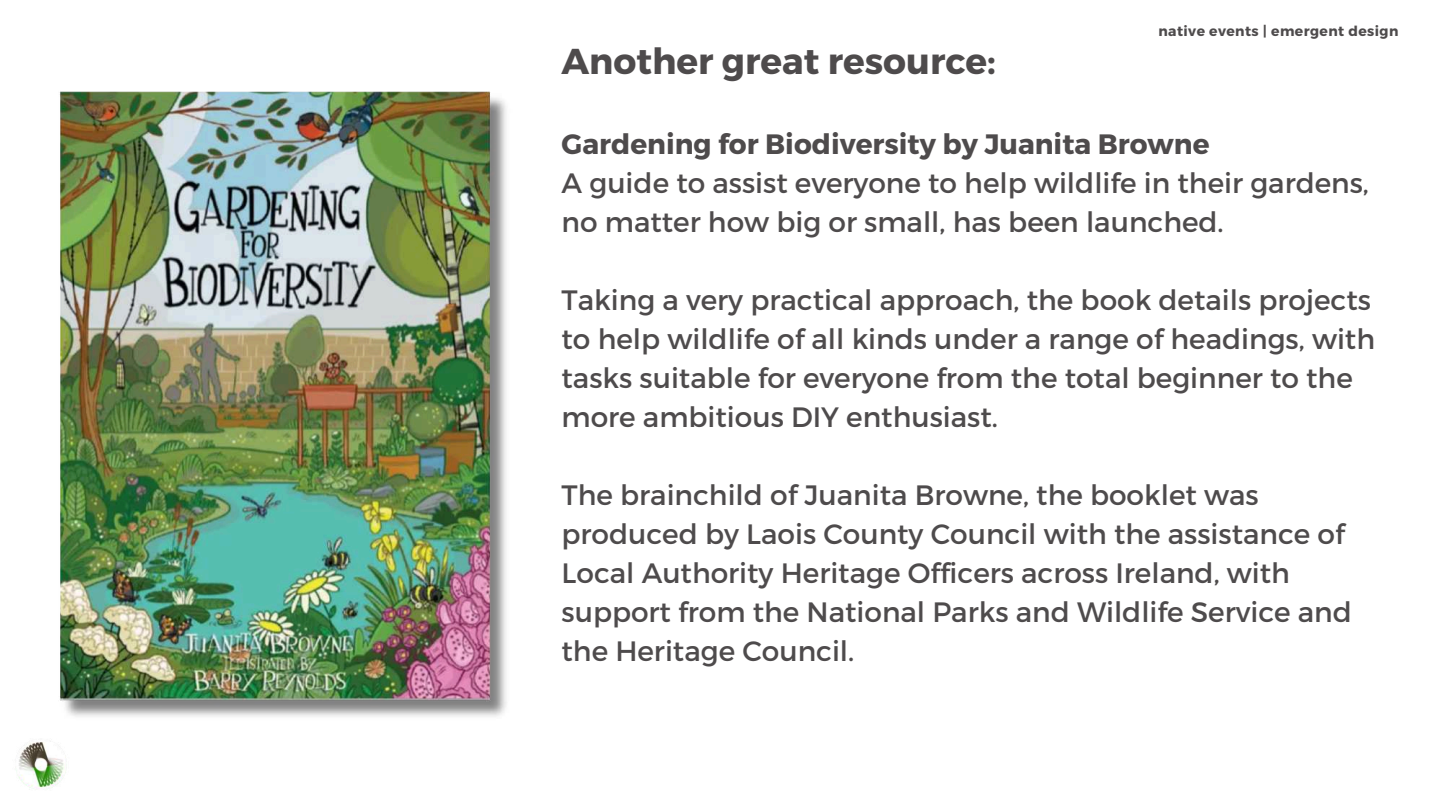
<style>
.page{position:relative;width:1440px;height:810px;background:#fff}
.page>*{position:absolute;margin:0;border:0;box-sizing:border-box;transform-origin:0 0}
.t1{font:700 36px "Montserrat";color:#4e4b4c}
.t2{font:28px/39px "Montserrat";color:#4e4b4c}
.t3{font:700 28px "Montserrat";color:#4e4b4c}
.t4{font:700 14px "Montserrat";letter-spacing:.03em;color:#4e4b4c}
</style>
<div class="page">
<img style="left:60px;top:91px;width:447px;height:626px">
<img style="left:16px;top:741px;width:51px;height:48px">
<p class="t1" style="left:562px;top:38px;width:436px">Another great resource:</p>
<p class="t4" style="left:1158px;top:22px;width:242px">native events | emergent design</p>
<p class="t3" style="left:562px;top:126px;width:649px">Gardening for Biodiversity by Juanita Browne</p>
<p class="t2" style="left:562px;top:163px;width:809px">A guide to assist everyone to help wildlife in their gardens, no matter how big or small, has been launched.</p>
<p class="t2" style="left:562px;top:280px;width:815px">Taking a very practical approach, the book details projects to help wildlife of all kinds under a range of headings, with tasks suitable for everyone from the total beginner to the more ambitious DIY enthusiast.</p>
<p class="t2" style="left:562px;top:475px;width:792px">The brainchild of Juanita Browne, the booklet was produced by Laois County Council with the assistance of Local Authority Heritage Officers across Ireland, with support from the National Parks and Wildlife Service and the Heritage Council.</p>
</div>
